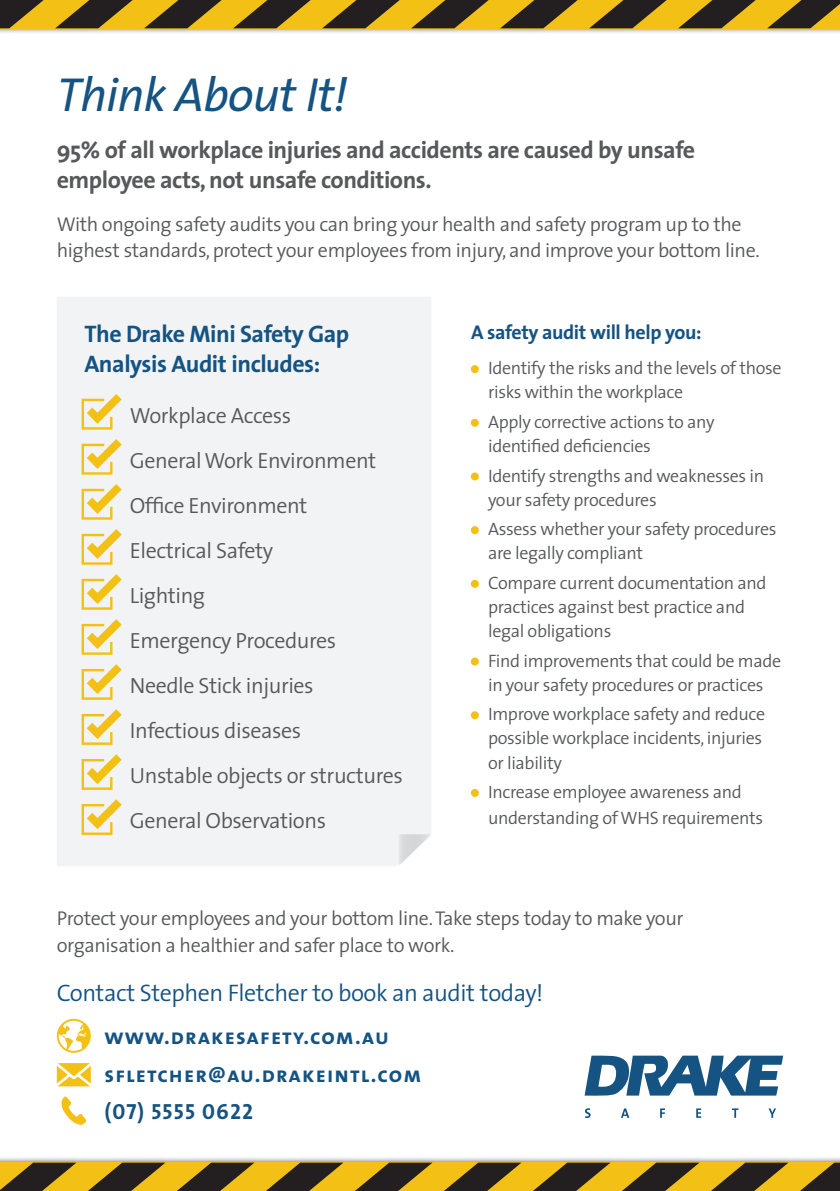
<style>
.page{position:relative;width:840px;height:1191px;background:#fff}
.page>*{position:absolute;margin:0;border:0;box-sizing:border-box;transform-origin:0 0}
.t1{font:italic 48px "The Sans";letter-spacing:-.02em;color:#155382}
.t2{font:700 24px/30px "The Sans";letter-spacing:-.02em;color:#57585a}
.t3{font:700 24px/30px "The Sans";letter-spacing:-.02em;color:#155382}
.t4{font:300 24px "The Sans";letter-spacing:-.02em;color:#155382}
.t5{font:300 22px "The Sans";letter-spacing:-.02em;color:#57585a}
.t6{font:22px "The Sans Bold Caps";letter-spacing:.05em;color:#155382}
.t7{font:300 20px/26px "The Sans";letter-spacing:-.02em;color:#57585a}
.t8{font:700 20px "The Sans";letter-spacing:-.02em;color:#155382}
.t9{font:300 18px/24px "The Sans";letter-spacing:-.02em;color:#57585a}
.s1{color:#f3c116}
</style>
<div class="page">
<div style="left:470px;top:365px;width:8px;height:8px;border:4px solid #f3c116;border-radius:50%"></div>
<div style="left:470px;top:419px;width:8px;height:8px;border:4px solid #f3c116;border-radius:50%"></div>
<div style="left:470px;top:472px;width:8px;height:8px;border:4px solid #f3c116;border-radius:50%"></div>
<div style="left:470px;top:526px;width:8px;height:8px;border:4px solid #f3c116;border-radius:50%"></div>
<div style="left:470px;top:580px;width:8px;height:8px;border:4px solid #f3c116;border-radius:50%"></div>
<div style="left:470px;top:657px;width:8px;height:8px;border:4px solid #f3c116;border-radius:50%"></div>
<div style="left:470px;top:711px;width:8px;height:8px;border:4px solid #f3c116;border-radius:50%"></div>
<div style="left:470px;top:789px;width:8px;height:8px;border:4px solid #f3c116;border-radius:50%"></div>
<div style="left:57px;top:297px;width:374px;height:569px;background:#f2f3f4"></div>
<svg style="left:398px;top:834px;width:33px;height:32px"></svg>
<svg style="left:81px;top:394px;width:41px;height:35px"></svg>
<svg style="left:81px;top:439px;width:41px;height:35px"></svg>
<svg style="left:81px;top:484px;width:41px;height:36px"></svg>
<svg style="left:81px;top:529px;width:41px;height:36px"></svg>
<svg style="left:81px;top:574px;width:41px;height:36px"></svg>
<svg style="left:81px;top:619px;width:41px;height:36px"></svg>
<svg style="left:81px;top:664px;width:41px;height:36px"></svg>
<svg style="left:81px;top:709px;width:41px;height:36px"></svg>
<svg style="left:81px;top:754px;width:41px;height:36px"></svg>
<svg style="left:81px;top:799px;width:41px;height:36px"></svg>
<div style="left:0;top:1156px;width:839px;height:35px;background:#231f20;opacity:.75"></div>
<svg style="left:0;top:1162px;width:839px;height:29px;background:#8f731a"></svg>
<div style="left:0;top:0;width:839px;height:34px;background:#231f20;opacity:.75"></div>
<svg style="left:0;top:0;width:839px;height:28px;background:#8b701a"></svg>
<svg style="left:584px;top:1055px;width:198px;height:41px"></svg>
<svg style="left:585px;top:1108px;width:5px;height:10px"></svg>
<svg style="left:621px;top:1108px;width:8px;height:9px"></svg>
<svg style="left:660px;top:1108px;width:4px;height:9px"></svg>
<svg style="left:696px;top:1108px;width:4px;height:9px"></svg>
<svg style="left:732px;top:1108px;width:6px;height:9px"></svg>
<svg style="left:768px;top:1108px;width:7px;height:9px"></svg>
<svg style="left:57px;top:1018px;width:34px;height:34px"></svg>
<svg style="left:57px;top:1063px;width:34px;height:23px"></svg>
<svg style="left:61px;top:1096px;width:25px;height:29px"></svg>
<p class="t1" style="left:57px;top:54px;width:292px">Think About It!</p>
<p class="t2" style="left:57px;top:134px;width:639px">95% of all workplace injuries and accidents are caused by unsafe employee acts, not unsafe conditions.</p>
<p class="t7" style="left:57px;top:210px;width:704px">With ongoing safety audits you can bring your health and safety program up to the highest standards, protect your employees from injury, and improve your bottom line.</p>
<p class="t3" style="left:84px;top:318px;width:266px">The Drake Mini Safety Gap<br>Analysis Audit includes:</p>
<p class="t5" style="left:130px;top:397px;width:163px">Workplace Access</p>
<p class="t5" style="left:130px;top:442px;width:248px">General Work Environment</p>
<p class="t5" style="left:130px;top:487px;width:179px">Office Environment</p>
<p class="t5" style="left:130px;top:532px;width:145px">Electrical Safety</p>
<p class="t5" style="left:130px;top:577px;width:77px">Lighting</p>
<p class="t5" style="left:130px;top:622px;width:208px">Emergency Procedures</p>
<p class="t5" style="left:130px;top:667px;width:185px">Needle Stick injuries</p>
<p class="t5" style="left:130px;top:712px;width:173px">Infectious diseases</p>
<p class="t5" style="left:130px;top:757px;width:274px">Unstable objects or structures</p>
<p class="t5" style="left:130px;top:802px;width:198px">General Observations</p>
<p class="t8" style="left:471px;top:315px;width:232px">A safety audit will help you:</p>
<p class="t9" style="left:488px;top:356px;width:295px;text-indent:-17px"><span class="s1">•</span> Identify the risks and the levels of those risks within the workplace</p>
<p class="t9" style="left:488px;top:409px;width:228px;text-indent:-17px"><span class="s1">•</span> Apply corrective actions to any identified deficiencies</p>
<p class="t9" style="left:488px;top:463px;width:277px;text-indent:-17px"><span class="s1">•</span> Identify strengths and weaknesses in your safety procedures</p>
<p class="t9" style="left:488px;top:517px;width:290px;text-indent:-17px"><span class="s1">•</span> Assess whether your safety procedures are legally compliant</p>
<p class="t9" style="left:488px;top:570px;width:280px;text-indent:-17px"><span class="s1">•</span> Compare current documentation and practices against best practice and legal obligations</p>
<p class="t9" style="left:471px;top:648px;width:311px;text-align:center"><span class="s1">•</span> Find improvements that could be made in your safety procedures or practices</p>
<p class="t9" style="left:488px;top:702px;width:278px;text-indent:-17px"><span class="s1">•</span> Improve workplace safety and reduce possible workplace incidents, injuries or liability</p>
<p class="t9" style="left:488px;top:778px;width:276px;line-height:26px;text-indent:-17px"><span class="s1">•</span> Increase employee awareness and understanding of WHS requirements</p>
<p class="t7" style="left:57px;top:905px;width:628px">Protect your employees and your bottom line. Take steps today to make your organisation a healthier and safer place to work.</p>
<p class="t4" style="left:57px;top:972px;width:488px">Contact Stephen Fletcher to book an audit today!</p>
<p class="t6" style="left:104px;top:1018px;width:286px">www.drakesafety.com.au</p>
<p class="t6" style="left:104px;top:1055px;width:318px">sfletcher@au.drakeintl.com</p>
<p class="t6" style="left:104px;top:1093px;width:150px">(07) 5555 0622</p>
</div>
